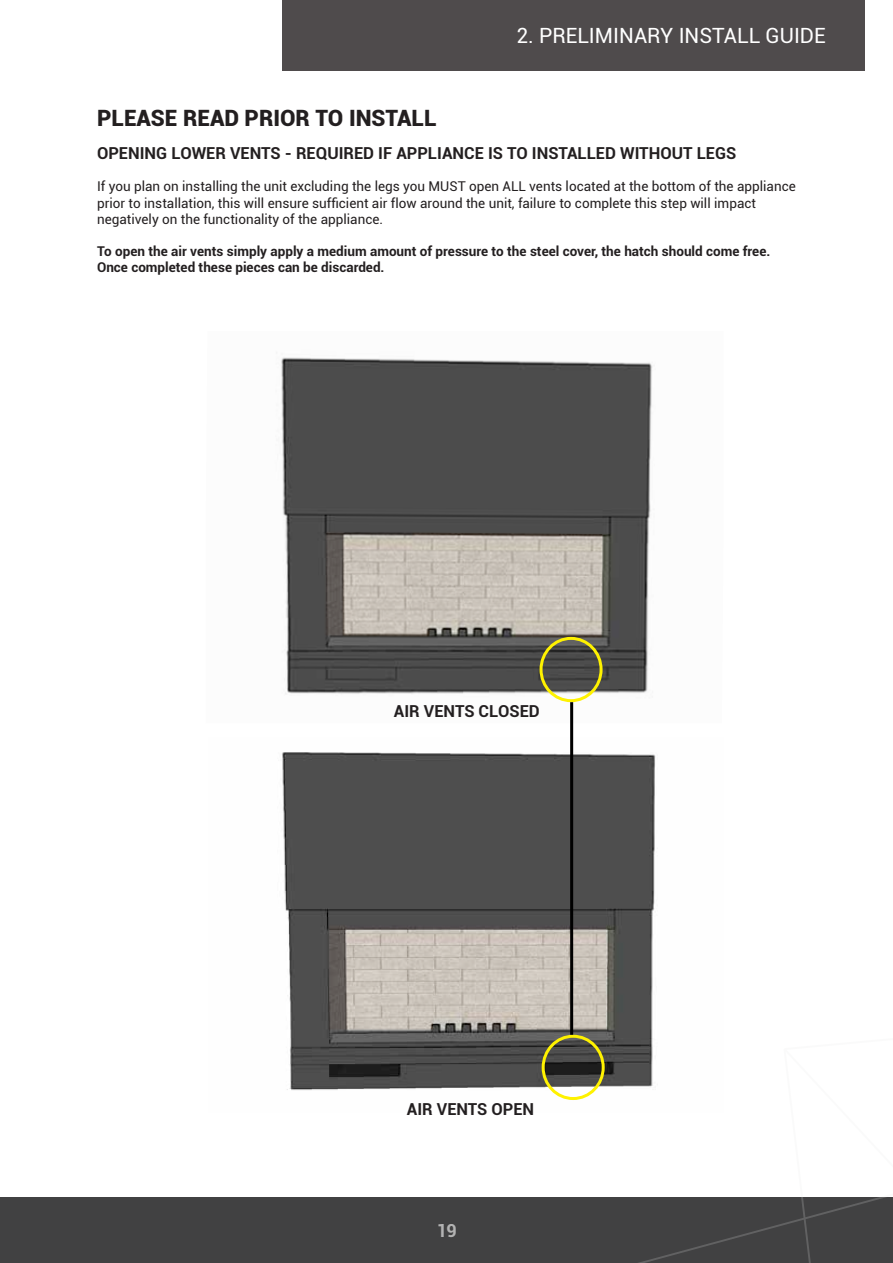
<style>
.page{position:relative;width:893px;height:1263px;background:#fff}
.page>*{position:absolute;margin:0;border:0;box-sizing:border-box;transform-origin:0 0}
.t1{font:900 22.5px "Roboto";color:#231f20}
.t2{font:21px "Roboto";color:#fff}
.t3{font:700 18px "Roboto";color:#fff}
.t4{font:700 16.5px "Roboto";color:#231f20}
.t5{font:13.5px/16.2px "Roboto";color:#231f20}
.t6{font:700 13.5px/16.2px "Roboto";color:#231f20}
</style>
<div class="page">
<div style="left:0;top:1197px;width:893px;height:66px;background:#414142"></div>
<svg style="left:638px;top:1197px;width:248px;height:66px"></svg>
<div style="left:282px;top:0;width:582px;height:71px;background:#4f4b4c"></div>
<img style="left:282px;top:738px;width:374px;height:362px">
<img style="left:281px;top:357px;width:372px;height:366px">
<div style="left:539px;top:637px;width:64px;height:65px;border:3px solid #fff200;border-radius:50%"></div>
<div style="left:542px;top:1035px;width:63px;height:65px;border:3px solid #fff200;border-radius:50%"></div>
<hr style="left:570px;top:702px;width:3px;height:333px;background:#000">
<h1 class="t1" style="left:97px;top:102px;width:29px">PLEASE</h1>
<h1 class="t1" style="left:183px;top:102px;width:90px">READ PRIOR</h1>
<h1 class="t1" style="left:316px;top:102px;width:47px">TO INSTALL</h1>
<h2 class="t2" style="left:516px;top:21px;width:36px">2. PRELIMINARY</h2>
<h2 class="t2" style="left:679px;top:21px;width:47px">IN STALL</h2>
<h2 class="t2" style="left:766px;top:21px;width:59px">GUIDE</h2>
<p class="t4" style="left:97px;top:142px;width:155px">Opening lower VENTS</p>
<p class="t4" style="left:285px;top:142px;width:123px">- required if APPLIAN</p>
<p class="t4" style="left:464px;top:142px;width:274px">CE is to installed without legs</p>
<p class="t5" style="left:97px;top:178px;width:414px">If you plan on installing the unit excluding the legs you M UST open ALL</p>
<p class="t5" style="left:97px;top:178px;width:700px;text-indent:432px">vents located at the bottom of the appliance prior to installation, this will ensure sufficient air flow around the unit, failure to complete this step will impact negatively on the functionality of the appliance.</p>
<p class="t6" style="left:97px;top:243px;width:675px">To open the air vents simply apply a medium amount of pressure to the steel cover, the hatch should come free.<br>Once completed these pieces can be discarded.</p>
<p class="t4" style="left:394px;top:699px;width:147px">air vents closed</p>
<p class="t4" style="left:407px;top:1097px;width:129px">air vents open</p>
<h3 class="t3" style="left:436px;top:1218px;width:22px">19</h3>
</div>
